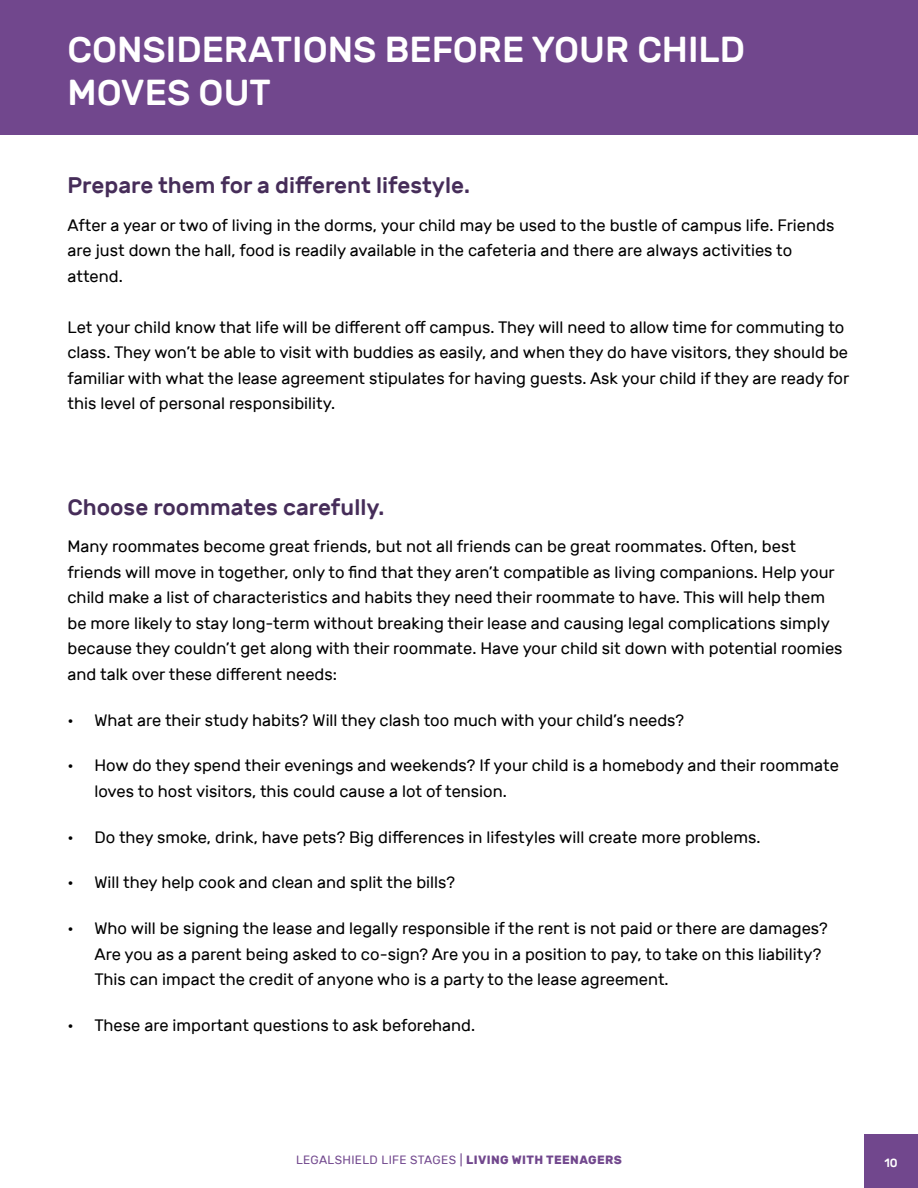
<style>
.page{position:relative;width:918px;height:1188px;background:#fff}
.page>*{position:absolute;margin:0;border:0;box-sizing:border-box;transform-origin:0 0}
.t1{font:500 36px/43.2px "Rubik";color:#fff}
.t2{font:500 22.5px "Rubik";color:#462d59}
.t3{font:16.5px/25.5px "Rubik";color:#000}
.t4{font:12px "Rubik";letter-spacing:.03em;color:#71478d}
.t5{font:500 12px "Rubik";color:#fff}
.s1{font-weight:700}
</style>
<div class="page">
<div style="left:864px;top:1134px;width:54px;height:54px;background:#71478d"></div>
<div style="left:0;top:0;width:918px;height:134px;background:#71478d"></div>
<h1 class="t1" style="left:68px;top:29px;width:679px">CONSIDERATIONS BEFORE YOUR CHILD<br>MOVES OUT</h1>
<h2 class="t2" style="left:68px;top:172px;width:404px">Prepare them for a different lifestyle.</h2>
<p class="t3" style="left:68px;top:213px;width:768px">After a year or two of living in the dorms, your child may be used to the bustle of campus life. Friends are just down the hall, food is readily available in the cafeteria and there are always activities to attend.</p>
<p class="t3" style="left:68px;top:315px;width:783px">Let your child know that life will be different off campus. They will need to allow time for commuting to class. They won’t be able to visit with buddies as easily, and when they do have visitors, they should be familiar with what the lease agreement stipulates for having guests. Ask your child if they are ready for this level of personal responsibility.</p>
<h2 class="t2" style="left:68px;top:494px;width:318px">Choose roommates carefully.</h2>
<p class="t3" style="left:68px;top:534px;width:777px">Many roommates become great friends, but not all friends can be great roommates. Often, best friends will move in together, only to find that they aren’t compatible as living companions. Help your child make a list of characteristics and habits they need their roommate to have. This will help them be more likely to stay long-term without breaking their lease and causing legal complications simply because they couldn’t get along with their roommate. Have your child sit down with potential roomies and talk over these different needs:</p>
<p class="t3" style="left:68px;top:708px;width:618px">• What are their study habits? Will they clash too much with your child’s needs?</p>
<p class="t3" style="left:94px;top:753px;width:746px;text-indent:-27px">• How do they spend their evenings and weekends? If your child is a homebody and their roommate loves to host visitors, this could cause a lot of tension.</p>
<p class="t3" style="left:68px;top:825px;width:695px">• Do they smoke, drink, have pets? Big differences in lifestyles will create more problems.</p>
<p class="t3" style="left:68px;top:870px;width:389px">• Will they help cook and clean and split the bills?</p>
<p class="t3" style="left:94px;top:916px;width:735px;text-indent:-27px">• Who will be signing the lease and legally responsible if the rent is not paid or there are damages?<br>Are you as a parent being asked to co-sign? Are you in a position to pay, to take on this liability?<br>This can impact the credit of anyone who is a party to the lease agreement.</p>
<p class="t3" style="left:68px;top:1013px;width:409px">• These are important questions to ask beforehand.</p>
<p class="t4" style="left:296px;top:1153px;width:327px">LEGALSHIELD LIFE STAGES | <span class="s1">LIVING WITH TEENAGERS</span></p>
<p class="t5" style="left:884px;top:1156px;width:15px">10</p>
</div>
